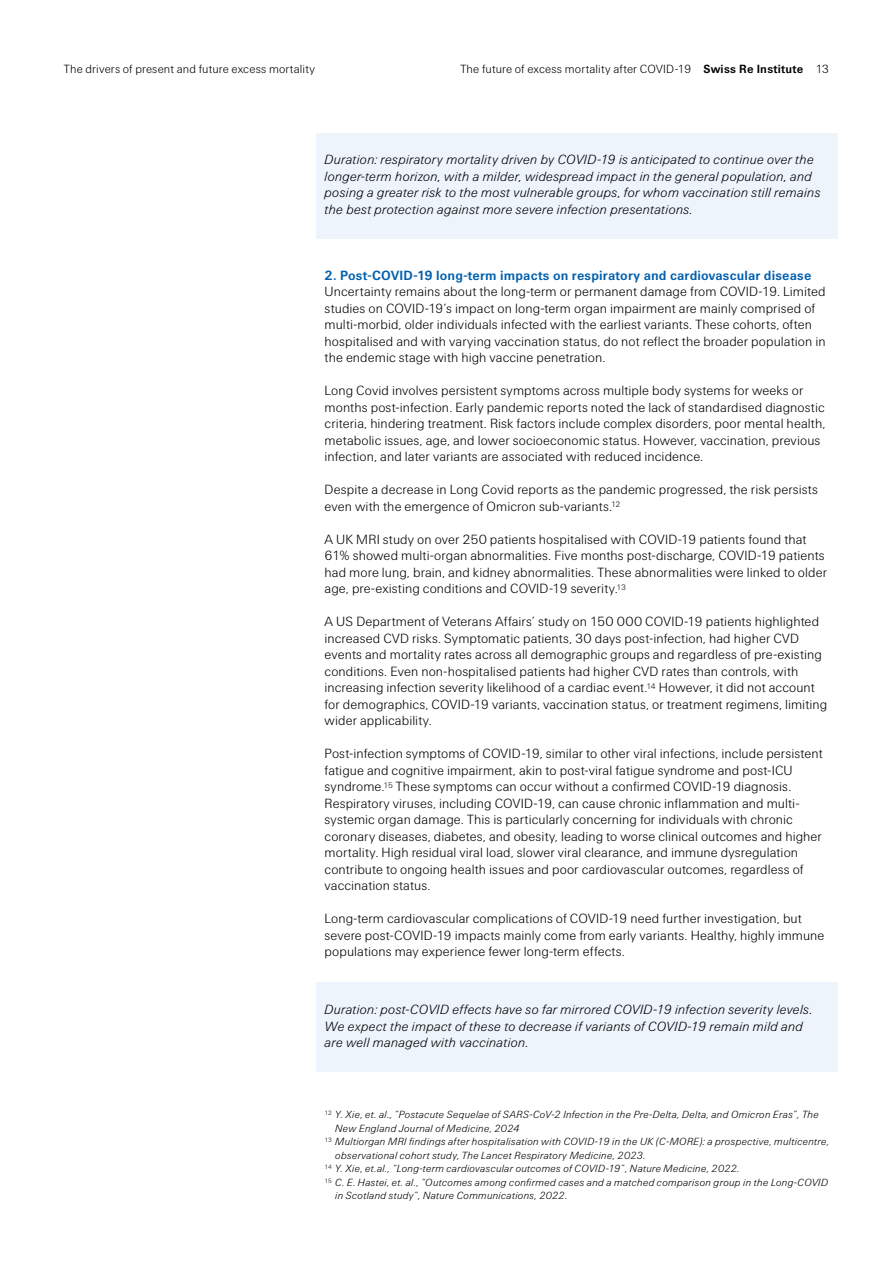
<style>
.page{position:relative;width:893px;height:1263px;background:#fff}
.page>*{position:absolute;margin:0;border:0;box-sizing:border-box;transform-origin:0 0}
.t1{font:300 13.5px/16.5px "Swiss Re Sans OT";letter-spacing:.005em;color:#000}
.t2{font:italic 300 13.5px/16.5px "Swiss Re Sans OT";letter-spacing:.01em;color:#000}
.t3{font:700 13.5px "Swiss Re Sans OT";letter-spacing:.01em;color:#005fae}
.t4{font:300 12px "Swiss Re Sans OT";letter-spacing:.015em;color:#000}
.t5{font:italic 300 10.5px "Swiss Re Sans OT";letter-spacing:.015em;color:#000}
.s1{font-weight:700}
</style>
<div class="page">
<div style="left:316px;top:133px;width:522px;height:105px;background:#edf4fb"></div>
<div style="left:316px;top:983px;width:522px;height:89px;background:#edf4fb"></div>
<p class="t4" style="left:64px;top:62px;width:253px">The drivers of present and future excess mortality</p>
<p class="t4" style="left:460px;top:62px;width:370px">The future of excess mortality after COVID-19 <span class="s1">Swiss Re Institute</span> 13</p>
<p class="t2" style="left:325px;top:152px;width:497px">Duration: respiratory mortality driven by COVID-19 is anticipated to continue over the longer-term horizon, with a milder, widespread impact in the general population, and posing a greater risk to the most vulnerable groups, for whom vaccination still remains the best protection against more severe infection presentations.</p>
<p class="t3" style="left:325px;top:267px;width:488px">2. Post-COVID-19 long-term impacts on respiratory and cardiovascular disease</p>
<p class="t1" style="left:325px;top:284px;width:502px">Uncertainty remains about the long-term or permanent damage from COVID-19. Limited studies on COVID-19’s impact on long-term organ impairment are mainly comprised of multi-morbid, older individuals infected with the earliest variants. These cohorts, often hospitalised and with varying vaccination status, do not reflect the broader population in the endemic stage with high vaccine penetration.</p>
<p class="t1" style="left:325px;top:383px;width:502px">Long Covid involves persistent symptoms across multiple body systems for weeks or months post-infection. Early pandemic reports noted the lack of standardised diagnostic criteria, hindering treatment. Risk factors include complex disorders, poor mental health, metabolic issues, age, and lower socioeconomic status. However, vaccination, previous infection, and later variants are associated with reduced incidence.</p>
<p class="t1" style="left:325px;top:482px;width:495px">Despite a decrease in Long Covid reports as the pandemic progressed, the risk persists even with the emergence of Omicron sub-variants.<sup>12</sup></p>
<p class="t1" style="left:325px;top:531px;width:504px">A UK MRI study on over 250 patients hospitalised with COVID-19 patients found that 61% showed multi-organ abnormalities. Five months post-discharge, COVID-19 patients had more lung, brain, and kidney abnormalities. These abnormalities were linked to older age, pre-existing conditions and COVID-19 severity.<sup>13</sup></p>
<p class="t1" style="left:325px;top:614px;width:504px">A US Department of Veterans Affairs’ study on 150 000 COVID-19 patients highlighted increased CVD risks. Symptomatic patients, 30 days post-infection, had higher CVD events and mortality rates across all demographic groups and regardless of pre-existing conditions. Even non-hospitalised patients had higher CVD rates than controls, with increasing infection severity likelihood of a cardiac event.<sup>14</sup> However, it did not account for demographics, COVID-19 variants, vaccination status, or treatment regimens, limiting wider applicability.</p>
<p class="t1" style="left:325px;top:746px;width:500px">Post-infection symptoms of COVID-19, similar to other viral infections, include persistent fatigue and cognitive impairment, akin to post-viral fatigue syndrome and post-ICU syndrome.<sup>15</sup> These symptoms can occur without a confirmed COVID-19 diagnosis.<br>Respiratory viruses, including COVID-19, can cause chronic inflammation and multi&shy;systemic organ damage. This is particularly concerning for individuals with chronic coronary diseases, diabetes, and obesity, leading to worse clinical outcomes and higher mortality. High residual viral load, slower viral clearance, and immune dysregulation contribute to ongoing health issues and poor cardiovascular outcomes, regardless of vaccination status.</p>
<p class="t1" style="left:325px;top:911px;width:501px">Long-term cardiovascular complications of COVID-19 need further investigation, but severe post-COVID-19 impacts mainly come from early variants. Healthy, highly immune populations may experience fewer long-term effects.</p>
<p class="t2" style="left:325px;top:1001px;width:489px">Duration: post-COVID effects have so far mirrored COVID-19 infection severity levels.<br>We expect the impact of these to decrease if variants of COVID-19 remain mild and are well managed with vaccination.</p>
<p class="t5" style="left:325px;top:1109px;width:496px"><sup>12</sup> Y. Xie, et. al., “Postacute Sequelae of SARS-CoV-2 Infection in the Pre-Delta, Delta, and Omicron Eras”, The</p>
<p class="t5" style="left:335px;top:1122px;width:186px">New England Journal of Medicine, 2024</p>
<p class="t5" style="left:325px;top:1136px;width:506px"><sup>13</sup> Multiorgan MRI findings after hospitalisation with COVID-19 in the UK (C-MORE): a prospective, multicentre,</p>
<p class="t5" style="left:335px;top:1149px;width:312px">observational cohort study, The Lancet Respiratory Medicine, 2023.</p>
<p class="t5" style="left:325px;top:1163px;width:417px"><sup>14</sup> Y. Xie, et.al., “Long-term cardiovascular outcomes of COVID-19”, Nature Medicine, 2022.</p>
<p class="t5" style="left:325px;top:1176px;width:505px"><sup>15</sup> C. E. Hastei, et. al., “Outcomes among confirmed cases and a matched comparison group in the Long-COVID</p>
<p class="t5" style="left:335px;top:1190px;width:234px">in Scotland study”, Nature Communications, 2022.</p>
</div>
